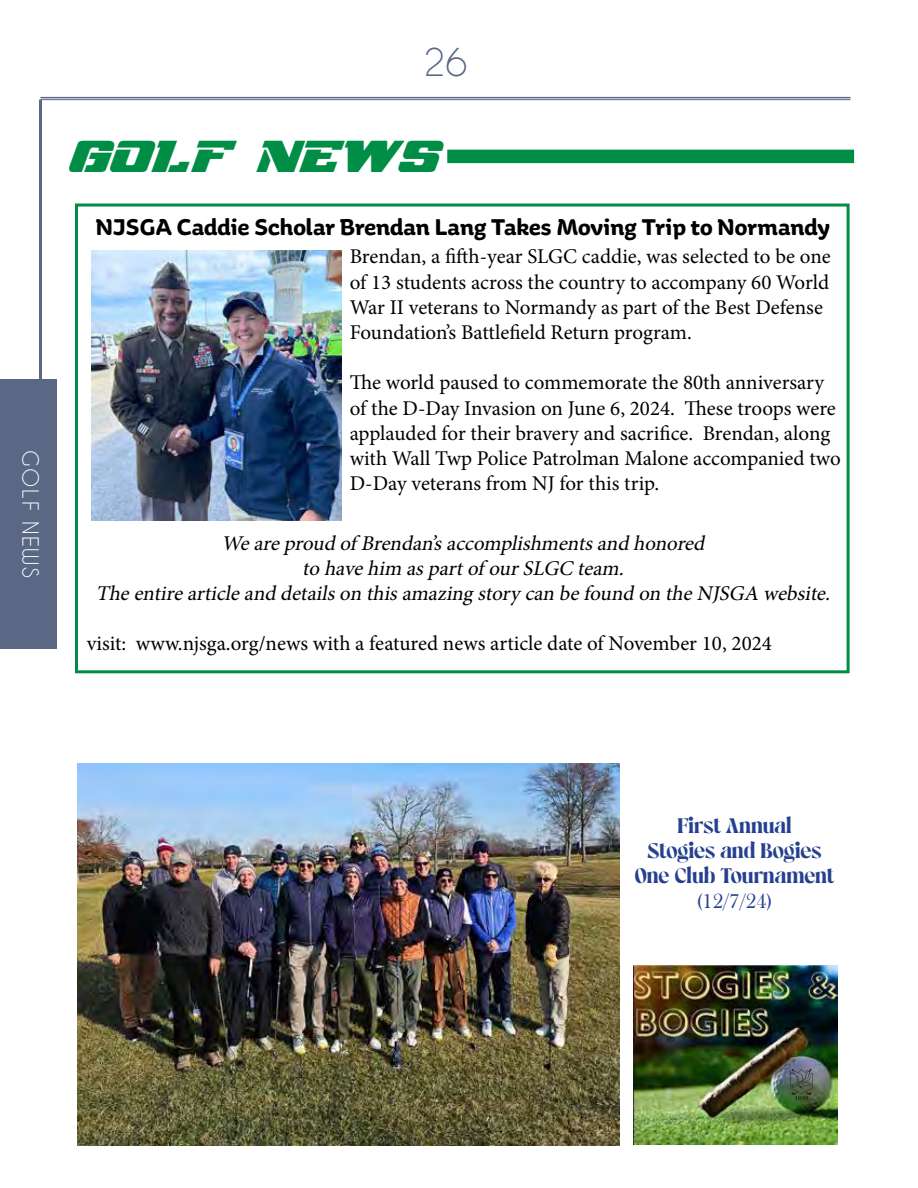
<style>
.page{position:relative;width:918px;height:1188px;background:#fff}
.page>*{position:absolute;margin:0;border:0;box-sizing:border-box;transform-origin:0 0}
.t1{font:36px "Caviar Dreams";color:#5a6885}
.t2{font:27px "NFL Red Zone";color:#008d46}
.t3{font:700 24px "Aniuk";color:#000}
.t4{font:21px/25.2px "Minion Pro";color:#000}
.t5{font:italic 21px/25.2px "Minion Pro";color:#000;text-align:center}
.t6{font:21px/25.2px "Miracle Fairway Personal Use";color:#25408f;text-align:center}
.t7{font:21px "Bask Old Face";color:#25408f}
.t8{font:21px "Caviar Dreams";letter-spacing:.07em;color:#fff}
</style>
<div class="page">
<div style="left:0;top:379px;width:57px;height:270px;background:#5a6885"></div>
<hr style="left:39px;top:100px;width:3px;height:299px;background:#5a6885">
<hr style="left:40px;top:97px;width:810px;height:1px;background:#5a6885">
<hr style="left:40px;top:99px;width:810px;height:1px;background:#5a6885">
<div style="left:75px;top:204px;width:775px;height:469px;border:3px solid #008d46"></div>
<div style="left:447px;top:150px;width:407px;height:13px;background:#008d46"></div>
<img style="left:91px;top:251px;width:250px;height:270px">
<img style="left:77px;top:764px;width:543px;height:382px">
<img style="left:633px;top:965px;width:204px;height:180px">
<svg style="left:790px;top:1069px;width:23px;height:32px"></svg>
<p class="t8" style="left:43px;top:450px;width:129px;rotate:90deg">GOLF NEWS</p>
<h1 class="t1" style="left:424px;top:41px;width:45px">26</h1>
<p class="t2" style="left:69px;top:141px;width:372px">GOLF NEWS</p>
<p class="t3" style="left:96px;top:212px;width:736px">NJSGA Caddie Scholar Brendan Lang Takes Moving Trip to Normandy</p>
<p class="t4" style="left:350px;top:244px;width:482px">Brendan, a fifth-year SLGC caddie, was selected to be one of 13 students across the country to accompany 60 World War II veterans to Normandy as part of the Best Defense Foundation’s Battlefield Return program.</p>
<p class="t4" style="left:350px;top:370px;width:493px">The world paused to commemorate the 80th anniversary of the D-Day Invasion on June 6, 2024. These troops were applauded for their bravery and sacrifice. Brendan, along with Wall Twp Police Patrolman Malone accompanied two D-Day veterans from NJ for this trip.</p>
<p class="t5" style="left:96px;top:531px;width:740px">Weareproud of Brendan’saccomplishmentsand honored<br>to havehim aspartof ourSLGC team.<br>Theentirearticleand detailson thisamazing story can befound on theNJSGA website.</p>
<p class="t4" style="left:87px;top:631px;width:687px">visit: www.njsga.org/news with a featured news article date of November 10, 2024</p>
<p class="t6" style="left:635px;top:813px;width:201px">First Annual<br>Stogies and Bogies<br>One Club Tournament</p>
<p class="t7" style="left:696px;top:890px;width:78px">(12/7/24)</p>
</div>
